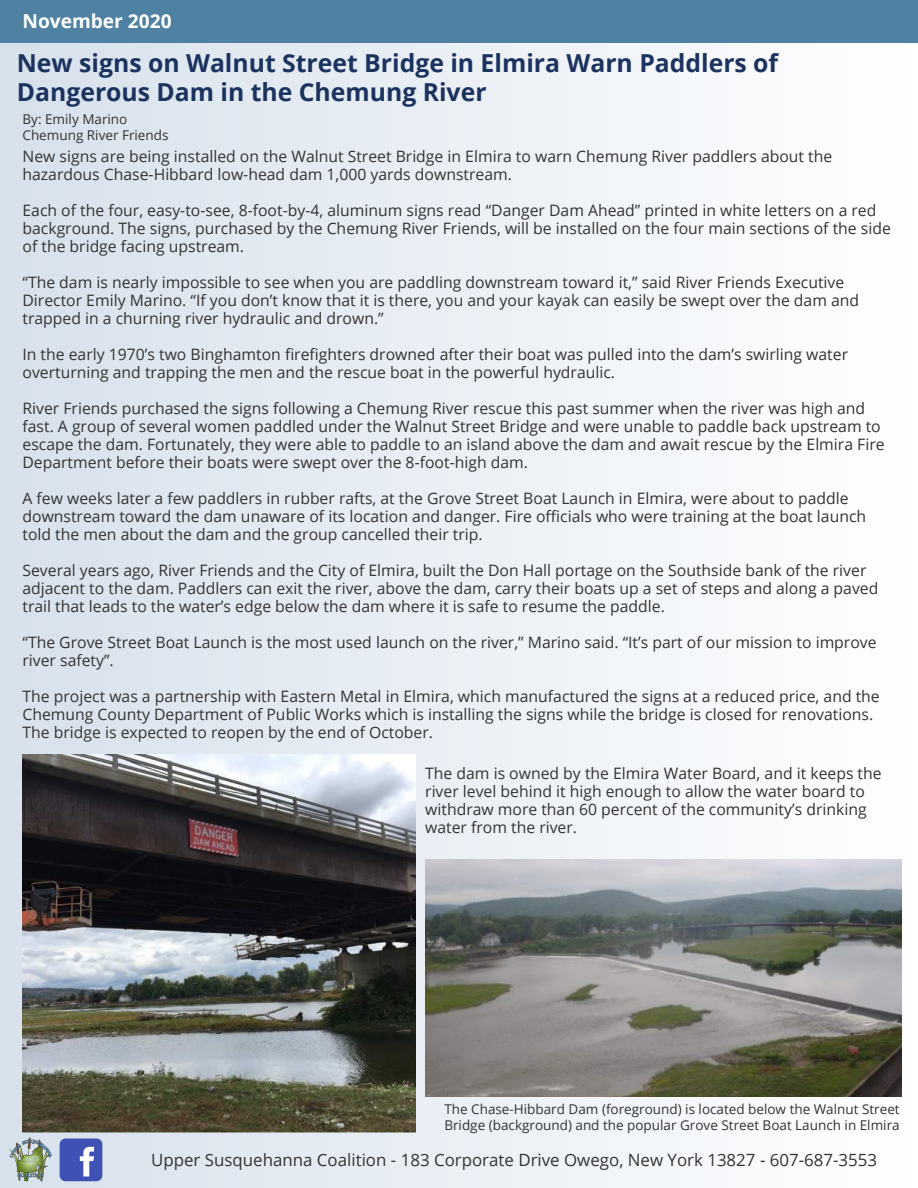
<style>
.page{position:relative;width:918px;height:1188px;background:#fff}
.page>*{position:absolute;margin:0;border:0;box-sizing:border-box;transform-origin:0 0}
.t1{font:700 24.75px/29.2px "Open Sans";color:#1c335f}
.t2{font:700 19.2px "Open Sans";color:#fff}
.t3{font:16.8px "Open Sans";color:#333}
.t4{font:15.75px/18px "Open Sans";color:#333}
.t5{font:13.5px/15.8px "Open Sans";color:#333}
</style>
<div class="page">
<div style="left:0;top:0;width:918px;height:1188px;background:linear-gradient(to right,#d7e1ec,#fff)"></div>
<div style="left:0;top:0;width:918px;height:43px;background:#4f82a2"></div>
<img style="left:9px;top:1137px;width:43px;height:44px">
<div style="left:60px;top:1138px;width:42px;height:43px;background:#3f51b5;border-radius:6px"></div>
<svg style="left:80px;top:1147px;width:14px;height:29px"></svg>
<img style="left:22px;top:755px;width:393px;height:378px">
<img style="left:425px;top:860px;width:476px;height:237px">
<p class="t2" style="left:22px;top:8px;width:151px">November 2020</p>
<h1 class="t1" style="left:17px;top:48px;width:763px">New signs on Walnut Street Bridge in Elmira Warn Paddlers of<br>Dangerous Dam in the Chemung River</h1>
<p class="t5" style="left:22px;top:111px;width:148px">By: Emily Marino<br>Chemung River Friends</p>
<p class="t4" style="left:22px;top:147px;width:811px">New signs are being installed on the Walnut Street Bridge in Elmira to warn Chemung River paddlers about the hazardous Chase-Hibbard low-head dam 1,000 yards downstream.</p>
<p class="t4" style="left:22px;top:201px;width:870px">Each of the four, easy-to-see, 8-foot-by-4, aluminum signs read “Danger Dam Ahead” printed in white letters on a red background. The signs, purchased by the Chemung River Friends, will be installed on the four main sections of the side of the bridge facing upstream.</p>
<p class="t4" style="left:22px;top:273px;width:838px">“The dam is nearly impossible to see when you are paddling downstream toward it,” said River Friends Executive<br>Director Emily Marino. “If you don’t know that it is there, you and your kayak can easily be swept over the dam and trapped in a churning river hydraulic and drown.”</p>
<p class="t4" style="left:22px;top:345px;width:827px">In the early 1970’s two Binghamton firefighters drowned after their boat was pulled into the dam’s swirling water overturning and trapping the men and the rescue boat in the powerful hydraulic.</p>
<p class="t4" style="left:22px;top:399px;width:864px">River Friends purchased the signs following a Chemung River rescue this past summer when the river was high and fast. A group of several women paddled under the Walnut Street Bridge and were unable to paddle back upstream to escape the dam. Fortunately, they were able to paddle to an island above the dam and await rescue by the Elmira Fire Department before their boats were swept over the 8-foot-high dam.</p>
<p class="t4" style="left:22px;top:489px;width:845px">A few weeks later a few paddlers in rubber rafts, at the Grove Street Boat Launch in Elmira, were about to paddle downstream toward the dam unaware of its location and danger. Fire officials who were training at the boat launch told the men about the dam and the group cancelled their trip.</p>
<p class="t4" style="left:22px;top:561px;width:857px">Several years ago, River Friends and the City of Elmira, built the Don Hall portage on the Southside bank of the river adjacent to the dam. Paddlers can exit the river, above the dam, carry their boats up a set of steps and along a paved trail that leads to the water’s edge below the dam where it is safe to resume the paddle.</p>
<p class="t4" style="left:22px;top:633px;width:856px">“The Grove Street Boat Launch is the most used launch on the river,” Marino said. “It’s part of our mission to improve river safety”.</p>
<p class="t4" style="left:22px;top:687px;width:859px">The project was a partnership with Eastern Metal in Elmira, which manufactured the signs at a reduced price, and the<br>Chemung County Department of Public Works which is installing the signs while the bridge is closed for renovations.<br>The bridge is expected to reopen by the end of October.</p>
<p class="t4" style="left:425px;top:763px;width:458px">The dam is owned by the Elmira Water Board, and it keeps the river level behind it high enough to allow the water board to withdraw more than 60 percent of the community’s drinking water from the river.</p>
<p class="t5" style="left:444px;top:1101px;width:457px">The Chase-Hibbard Dam (foreground) is located below the Walnut Street<br>Bridge (background) and the popular Grove Street Boat Launch in Elmira</p>
<p class="t3" style="left:151px;top:1148px;width:728px">Upper Susquehanna Coalition - 183 Corporate Drive Owego, New York 13827 - 607-687-3553</p>
</div>
